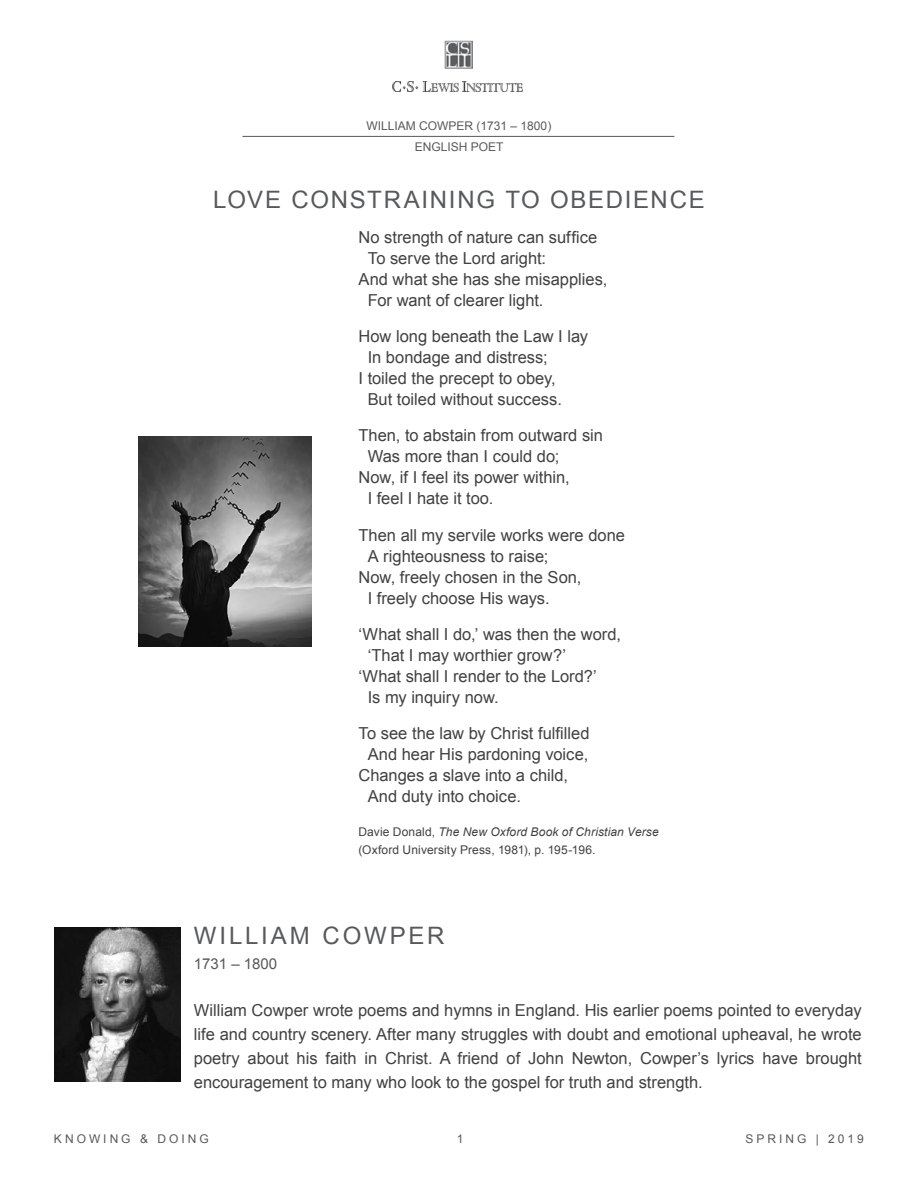
<style>
.page{position:relative;width:918px;height:1188px;background:#fff}
.page>*{position:absolute;margin:0;border:0;box-sizing:border-box;transform-origin:0 0}
.t1{font:24px "Arial";letter-spacing:.075em;color:#58595b}
.t2{font:24px "Arial";letter-spacing:.12em;color:#58595b}
.t3{font:16.5px/24px "Arial";color:#414042;text-align:justify}
.t4{font:15px "Arial";color:#58595b}
.t5{font:12px/18.8px "Arial";letter-spacing:.01em;color:#414042}
.t6{font:12px/21.5px "Arial";color:#58595b;text-align:center}
.t7{font:12px "Arial";letter-spacing:.25em;color:#58595b}
.s1{font-style:italic}
</style>
<div class="page">
<img style="left:393px;top:82px;width:130px;height:10px">
<img style="left:445px;top:41px;width:27px;height:27px">
<hr style="left:242px;top:136px;width:432px;height:1px;background:#58595b">
<img style="left:138px;top:436px;width:173px;height:211px">
<img style="left:54px;top:927px;width:127px;height:154px">
<p class="t6" style="left:367px;top:115px;width:186px">WILLIAM COWPER (1731 – 1800)<br>ENGLISH POET</p>
<h1 class="t1" style="left:213px;top:183px;width:493px">LOVE CONSTRAINING TO OBEDIENCE</h1>
<p class="t3" style="left:358px;top:226px;width:240px">No strength of nature can suffice</p>
<p class="t3" style="left:368px;top:247px;width:180px">To serve the Lord aright:</p>
<p class="t3" style="left:358px;top:268px;width:250px">And what she has she misapplies,</p>
<p class="t3" style="left:368px;top:289px;width:177px">For want of clearer light.</p>
<p class="t3" style="left:358px;top:325px;width:231px">How long beneath the Law I lay</p>
<p class="t3" style="left:368px;top:346px;width:182px">In bondage and distress;</p>
<p class="t3" style="left:358px;top:367px;width:199px">I toiled the precept to obey,</p>
<p class="t3" style="left:368px;top:388px;width:196px">But toiled without success.</p>
<p class="t3" style="left:358px;top:424px;width:246px">Then, to abstain from outward sin</p>
<p class="t3" style="left:368px;top:445px;width:193px">Was more than I could do;</p>
<p class="t3" style="left:358px;top:466px;width:213px">Now, if I feel its power within,</p>
<p class="t3" style="left:368px;top:487px;width:127px">I feel I hate it too.</p>
<p class="t3" style="left:358px;top:523px;width:268px">Then all my servile works were done</p>
<p class="t3" style="left:368px;top:544px;width:182px">A righteousness to raise;</p>
<p class="t3" style="left:358px;top:565px;width:224px">Now, freely chosen in the Son,</p>
<p class="t3" style="left:368px;top:586px;width:183px">I freely choose His ways.</p>
<p class="t3" style="left:358px;top:622px;width:264px">‘What shall I do,’ was then the word,</p>
<p class="t3" style="left:368px;top:643px;width:200px">‘That I may worthier grow?’</p>
<p class="t3" style="left:358px;top:664px;width:240px">‘What shall I render to the Lord?’</p>
<p class="t3" style="left:368px;top:685px;width:133px">Is my inquiry now.</p>
<p class="t3" style="left:358px;top:721px;width:233px">To see the law by Christ fulfilled</p>
<p class="t3" style="left:368px;top:742px;width:222px">And hear His pardoning voice,</p>
<p class="t3" style="left:358px;top:763px;width:211px">Changes a slave into a child,</p>
<p class="t3" style="left:368px;top:784px;width:155px">And duty into choice.</p>
<p class="t5" style="left:358px;top:822px;width:302px">Davie Donald, <span class="s1">The New Oxford Book of Christian Verse </span>(Oxford University Press, 1981), p. 195-196.</p>
<h1 class="t2" style="left:194px;top:920px;width:252px">WILLIAM COWPER</h1>
<p class="t4" style="left:194px;top:954px;width:85px">1731 – 1800</p>
<p class="t3" style="left:194px;top:998px;width:670px">William Cowper wrote poems and hymns in England. His earlier poems pointed to everyday life and country scenery. After many struggles with doubt and emotional upheaval, he wrote poetry about his faith in Christ. A friend of John Newton, Cowper’s lyrics have brought encouragement to many who look to the gospel for truth and strength.</p>
<p class="t7" style="left:54px;top:1131px;width:156px">KNOWING &amp; DOING</p>
<p class="t6" style="left:457px;top:1128px;width:8px">1</p>
<p class="t7" style="left:746px;top:1131px;width:120px">SPRING | 2019</p>
</div>
